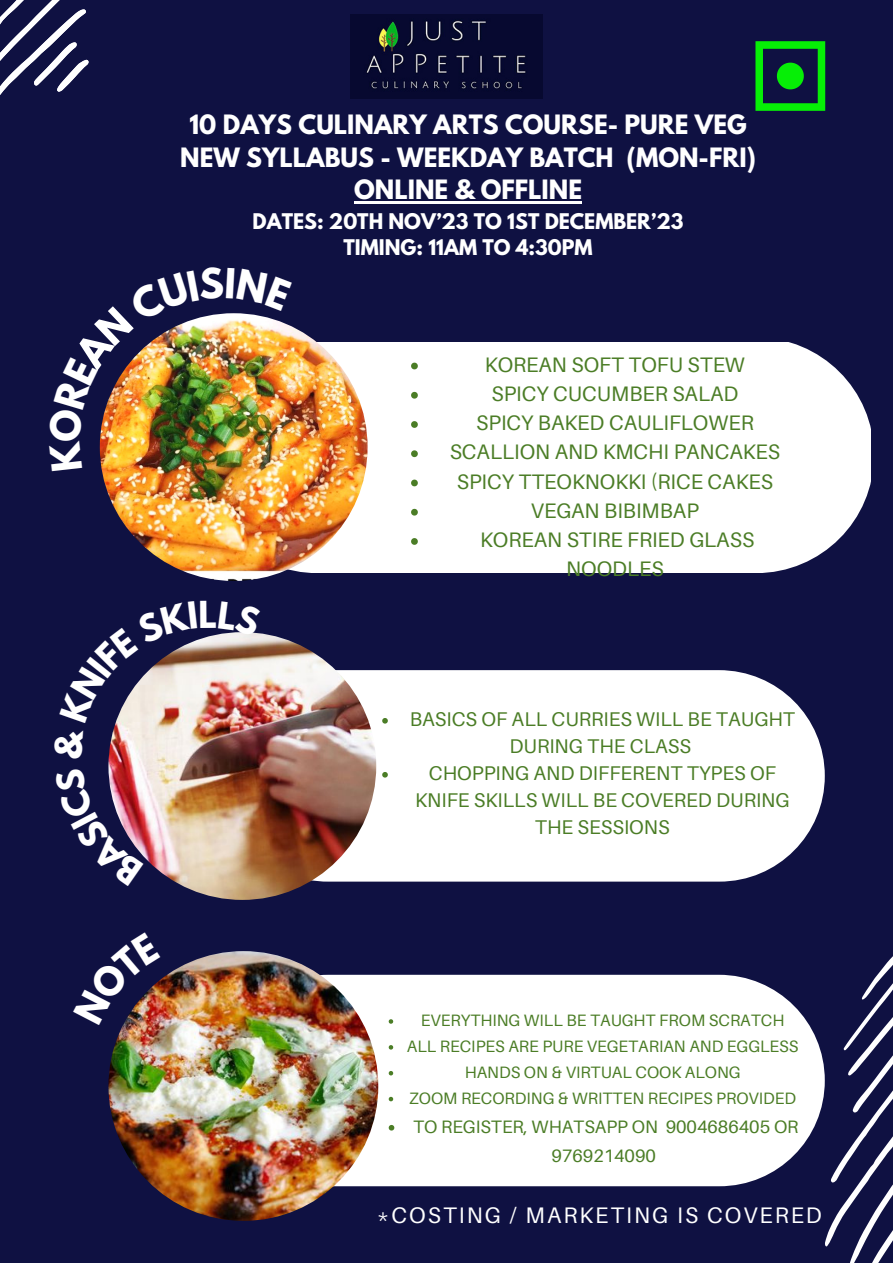
<style>
.page{position:relative;width:893px;height:1264px;background:#fff}
.page>*{position:absolute;margin:0;border:0;box-sizing:border-box;transform-origin:0 0}
.t1{font:700 32.85px "League Spartan";color:#fff}
.t2{font:700 23.55px "League Spartan";color:#fff}
.t3{font:22.5px "Aileron";letter-spacing:.09em;color:#fff}
.t4{font:21px/29.2px "Aileron";color:#4b7d26;text-align:center}
.t5{font:19.8px/27px "Aileron";color:#4b7d26;text-align:center}
.t6{font:700 19.05px "League Spartan";color:#fff}
.t7{font:18px/29.2px "Aileron";color:#4b7d26;text-align:center}
.t8{font:16.5px "Aileron";color:#4b7d26}
</style>
<div class="page">
<div style="left:0;top:0;width:892px;height:1262px;background:#0f1142"></div>
<div style="left:280px;top:342px;width:590px;height:231px;background:#fff"></div>
<img style="left:100px;top:313px;width:267px;height:268px;border-radius:50%">
<div style="left:223px;top:974px;width:601px;height:212px;background:#fff;border-radius:106px"></div>
<img style="left:108px;top:951px;width:270px;height:269px;border-radius:50%">
<div style="left:223px;top:670px;width:601px;height:212px;background:#fff;border-radius:106px"></div>
<img style="left:108px;top:632px;width:268px;height:267px;border-radius:50%">
<svg style="left:824px;top:957px;width:68px;height:305px"></svg>
<img style="left:350px;top:14px;width:192px;height:84px">
<svg style="left:0;top:0;width:89px;height:95px"></svg>
<svg style="left:755px;top:41px;width:70px;height:70px"></svg>
<svg style="left:382px;top:718px;width:6px;height:5px"></svg>
<svg style="left:382px;top:772px;width:6px;height:5px"></svg>
<svg style="left:388px;top:1019px;width:5px;height:4px"></svg>
<svg style="left:388px;top:1045px;width:5px;height:4px"></svg>
<svg style="left:388px;top:1071px;width:5px;height:4px"></svg>
<svg style="left:388px;top:1096px;width:5px;height:5px"></svg>
<svg style="left:388px;top:1125px;width:6px;height:5px"></svg>
<svg style="left:411px;top:362px;width:7px;height:7px"></svg>
<svg style="left:411px;top:392px;width:7px;height:6px"></svg>
<svg style="left:411px;top:421px;width:7px;height:7px"></svg>
<svg style="left:411px;top:450px;width:7px;height:7px"></svg>
<svg style="left:411px;top:479px;width:7px;height:7px"></svg>
<svg style="left:411px;top:509px;width:7px;height:6px"></svg>
<svg style="left:411px;top:538px;width:7px;height:7px"></svg>
<hr style="left:354px;top:202px;width:228px;height:2px;background:#fff">
<img style="left:99px;top:313px;width:193px;height:158px">
<img style="left:108px;top:767px;width:35px;height:89px">
<img style="left:108px;top:640px;width:89px;height:118px">
<svg style="left:218px;top:632px;width:44px;height:4px"></svg>
<img style="left:123px;top:980px;width:37px;height:45px">
<p class="t2" style="left:189px;top:113px;width:558px">10 DAYS CULINARY ARTS COURSE- PURE VEG</p>
<p class="t2" style="left:180px;top:146px;width:577px">NEW SYLLABUS - WEEKDAY BATCH (MON-FRI)</p>
<p class="t2" style="left:354px;top:178px;width:229px">ONLINE &amp; OFFLINE</p>
<p class="t6" style="left:252px;top:211px;width:432px">DATES: 20TH NOV’23 TO 1ST DECEMBER’23</p>
<p class="t6" style="left:343px;top:237px;width:250px">TIMING: 11AM TO 4:30PM</p>
<p class="t1" style="left:198px;top:598px;width:20px">L</p>
<p class="t4" style="left:485px;top:349px;width:261px">KOREAN SOFT TOFU STEW</p>
<p class="t4" style="left:491px;top:378px;width:248px">SPICY CUCUMBER SALAD</p>
<p class="t4" style="left:476px;top:408px;width:279px">SPICY BAKED CAULIFLOWER</p>
<p class="t4" style="left:449px;top:437px;width:332px">SCALLION AND KMCHI PANCAKES</p>
<p class="t4" style="left:457px;top:466px;width:318px">SPICY TTEOKNOKKI (RICE CAKES</p>
<p class="t4" style="left:531px;top:495px;width:169px">VEGAN BIBIMBAP</p>
<p class="t4" style="left:480px;top:524px;width:275px">KOREAN STIRE FRIED GLASS<br>NOODLES</p>
<p class="t5" style="left:409px;top:705px;width:387px">BASICS OF ALL CURRIES WILL BE TAUGHT<br>DURING THE CLASS</p>
<p class="t5" style="left:415px;top:759px;width:376px">CHOPPING AND DIFFERENT TYPES OF<br>KNIFE SKILLS WILL BE COVERED DURING<br>THE SESSIONS</p>
<p class="t8" style="left:421px;top:1009px;width:365px">EVERYTHING WILL BE TAUGHT FROM SCRATCH</p>
<p class="t8" style="left:407px;top:1035px;width:393px">ALL RECIPES ARE PURE VEGETARIAN AND EGGLESS</p>
<p class="t8" style="left:464px;top:1061px;width:277px">HANDS ON &amp; VIRTUAL COOK ALONG</p>
<p class="t8" style="left:409px;top:1087px;width:388px">ZOOM RECORDING &amp; WRITTEN RECIPES PROVIDED</p>
<p class="t7" style="left:413px;top:1111px;width:387px">TO REGISTER, WHATSAPP ON 9004686405 OR<br>9769214090</p>
<p class="t3" style="left:377px;top:1200px;width:446px">*COSTING / MARKETING IS COVERED</p>
</div>
